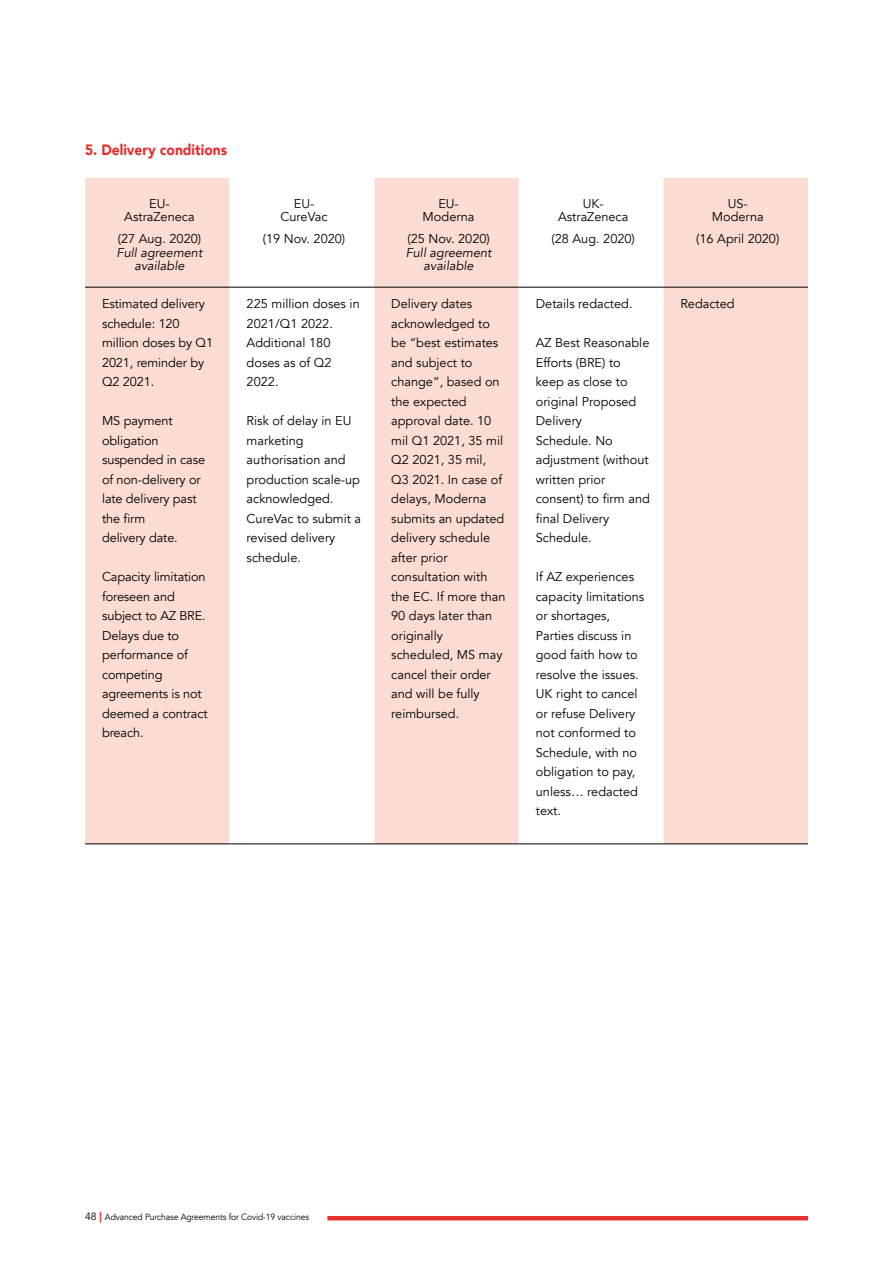
<style>
.page{position:relative;width:893px;height:1263px;background:#fff}
.page>*{position:absolute;margin:0;border:0;box-sizing:border-box;transform-origin:0 0}
.t1{font:900 15px "Avenir";color:#e52e2d;scale:.92 1}
.t2{font:12.75px/19.5px "Avenir";color:#000}
.t3{font:italic 12.75px/13.5px "Avenir";color:#000;text-align:center}
.t4{font:9px "Avenir";letter-spacing:-.01em;color:#000;scale:.95 1}
.s1{font-size:10.5px}
.s2{font-weight:900;font-size:10.5px;color:#e52e2d}
</style>
<div class="page">
<hr style="left:327px;top:1216px;width:481px;height:4px;background:#e52e2d">
<div style="left:85px;top:178px;width:723px;height:666px;background:#fbdcd2"></div>
<svg style="left:230px;top:178px;width:433px;height:666px"></svg>
<hr style="left:85px;top:844px;width:145px;height:1px;background:#000">
<hr style="left:230px;top:844px;width:144px;height:1px;background:#000">
<hr style="left:374px;top:844px;width:145px;height:1px;background:#000">
<hr style="left:519px;top:844px;width:144px;height:1px;background:#000">
<hr style="left:663px;top:844px;width:145px;height:1px;background:#000">
<hr style="left:85px;top:287px;width:145px;height:1px;background:#000">
<hr style="left:230px;top:287px;width:144px;height:1px;background:#000">
<hr style="left:374px;top:287px;width:145px;height:1px;background:#000">
<hr style="left:519px;top:287px;width:144px;height:1px;background:#000">
<hr style="left:663px;top:287px;width:145px;height:1px;background:#000">
<p class="t1" style="left:85px;top:137px;width:156px">5. Delivery conditions</p>
<p class="t2" style="left:124px;top:197px;width:72px;line-height:13.5px;text-align:center">EU-<br>AstraZeneca</p>
<p class="t2" style="left:118px;top:229px;width:85px">(27 Aug. 2020)</p>
<p class="t3" style="left:117px;top:246px;width:87px">Full agreement available</p>
<p class="t2" style="left:102px;top:295px;width:113px">Estimated delivery schedule: 120 million doses by Q1<br>2021, reminder by<br>Q2 2021.</p>
<p class="t2" style="left:102px;top:412px;width:105px">MS payment obligation suspended in case of non-delivery or late delivery past the firm<br>delivery date.</p>
<p class="t2" style="left:102px;top:567px;width:107px">Capacity limitation foreseen and subject to AZ BRE.<br>Delays due to performance of competing agreements is not deemed a contract breach.</p>
<p class="t2" style="left:281px;top:197px;width:49px;line-height:13.5px;text-align:center">EU-<br>CureVac</p>
<p class="t2" style="left:263px;top:229px;width:84px">(19 Nov. 2020)</p>
<p class="t2" style="left:247px;top:294px;width:115px">225 million doses in<br>2021/Q1 2022.<br>Additional 180 doses as of Q2<br>2022.</p>
<p class="t2" style="left:247px;top:411px;width:116px">Risk of delay in EU marketing authorisation and production scale-up acknowledged.<br>CureVac to submit a revised delivery schedule.</p>
<p class="t2" style="left:423px;top:197px;width:53px;line-height:13.5px;text-align:center">EU-<br>Moderna</p>
<p class="t2" style="left:407px;top:229px;width:84px">(25 Nov. 2020)</p>
<p class="t3" style="left:406px;top:246px;width:87px">Full agreement available</p>
<p class="t2" style="left:558px;top:197px;width:72px;line-height:13.5px;text-align:center">UK-<br>AstraZeneca</p>
<p class="t2" style="left:551px;top:229px;width:85px">(28 Aug. 2020)</p>
<p class="t2" style="left:391px;top:294px;width:116px">Delivery dates acknowledged to be “best estimates and subject to change”, based on the expected approval date. 10 mil Q1 2021, 35 mil<br>Q2 2021, 35 mil,<br>Q3 2021. In case of delays, Moderna submits an updated delivery schedule after prior consultation with the EC. If more than<br>90 days later than originally scheduled, MS may cancel their order and will be fully reimbursed.</p>
<p class="t2" style="left:536px;top:294px;width:98px">Details redacted.</p>
<p class="t2" style="left:536px;top:333px;width:116px">AZ Best Reasonable<br>Efforts (BRE) to keep as close to original Proposed<br>Delivery<br>Schedule. No adjustment (without written prior consent) to firm and final Delivery<br>Schedule.</p>
<p class="t2" style="left:536px;top:567px;width:110px">If AZ experiences capacity limitations or shortages,<br>Parties discuss in good faith how to resolve the issues.<br>UK right to cancel or refuse Delivery not conformed to<br>Schedule, with no obligation to pay, unless… redacted text.</p>
<p class="t2" style="left:712px;top:197px;width:53px;line-height:13.5px;text-align:center">US-<br>Moderna</p>
<p class="t2" style="left:696px;top:229px;width:85px">(16 April 2020)</p>
<p class="t2" style="left:680px;top:294px;width:56px">Redacted</p>
<p class="t4" style="left:85px;top:1212px;width:237px"><span class="s1">48</span> <span class="s2">|</span> Advanced Purchase Agreements for Covid-19 vaccines</p>
</div>
